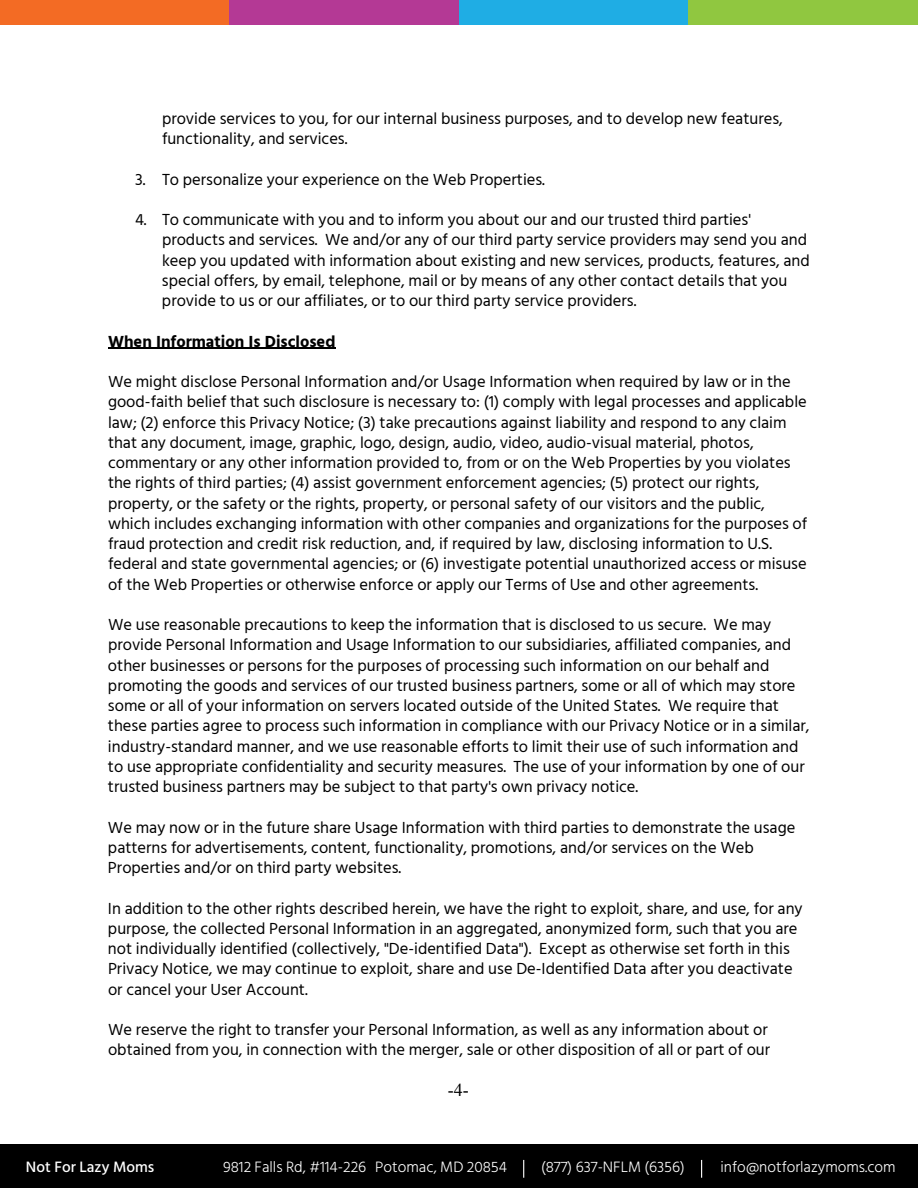
<style>
.page{position:relative;width:918px;height:1188px;background:#fff}
.page>*{position:absolute;margin:0;border:0;box-sizing:border-box;transform-origin:0 0}
.t1{font:18px "Times New Roman";color:#000}
.t2{font:16.5px/20.2px "Hind Siliguri";color:#000}
.t3{font:700 16.5px "Hind Siliguri";color:#000}
.t4{font:300 15.45px "Hind Siliguri";color:#fff}
.t5{font:500 15.45px "Hind Siliguri";color:#fff}
</style>
<div class="page">
<hr style="left:108px;top:348px;width:227px;height:1px;background:#000">
<div style="left:0;top:1145px;width:918px;height:43px;background:#000"></div>
<svg style="left:701px;top:1160px;width:1px;height:18px"></svg>
<svg style="left:523px;top:1160px;width:1px;height:18px"></svg>
<div style="left:0;top:1px;width:230px;height:24px;background:#f36b24"></div>
<div style="left:230px;top:1px;width:229px;height:24px;background:#b43995"></div>
<div style="left:459px;top:1px;width:229px;height:24px;background:#1fade4"></div>
<div style="left:688px;top:1px;width:230px;height:24px;background:#90c740"></div>
<p class="t2" style="left:162px;top:109px;width:622px">provide services to you, for our internal business purposes, and to develop new features, functionality, and services.</p>
<p class="t2" style="left:135px;top:170px;width:412px">3. To personalize your experience on the Web Properties.</p>
<p class="t2" style="left:162px;top:210px;width:649px;text-indent:-27px">4. To communicate with you and to inform you about our and our trusted third parties' products and services. We and/or any of our third party service providers may send you and keep you updated with information about existing and new services, products, features, and special offers, by email, telephone, mail or by means of any other contact details that you provide to us or our affiliates, or to our third party service providers.</p>
<p class="t3" style="left:108px;top:328px;width:229px">When Information Is Disclosed</p>
<p class="t2" style="left:108px;top:372px;width:701px">We might disclose Personal Information and/or Usage Information when required by law or in the good-faith belief that such disclosure is necessary to: (1) comply with legal processes and applicable law; (2) enforce this Privacy Notice; (3) take precautions against liability and respond to any claim that any document, image, graphic, logo, design, audio, video, audio-visual material, photos, commentary or any other information provided to, from or on the Web Properties by you violates the rights of third parties; (4) assist government enforcement agencies; (5) protect our rights, property, or the safety or the rights, property, or personal safety of our visitors and the public, which includes exchanging information with other companies and organizations for the purposes of fraud protection and credit risk reduction, and, if required by law, disclosing information to U.S. federal and state governmental agencies; or (6) investigate potential unauthorized access or misuse of the Web Properties or otherwise enforce or apply our Terms of Use and other agreements.</p>
<p class="t2" style="left:108px;top:615px;width:703px">We use reasonable precautions to keep the information that is disclosed to us secure. We may provide Personal Information and Usage Information to our subsidiaries, affiliated companies, and other businesses or persons for the purposes of processing such information on our behalf and promoting the goods and services of our trusted business partners, some or all of which may store some or all of your information on servers located outside of the United States. We require that these parties agree to process such information in compliance with our Privacy Notice or in a similar, industry-standard manner, and we use reasonable efforts to limit their use of such information and to use appropriate confidentiality and security measures. The use of your information by one of our trusted business partners may be subject to that party's own privacy notice.</p>
<p class="t2" style="left:108px;top:818px;width:689px">We may now or in the future share Usage Information with third parties to demonstrate the usage patterns for advertisements, content, functionality, promotions, and/or services on the Web<br>Properties and/or on third party websites.</p>
<p class="t2" style="left:108px;top:899px;width:696px">In addition to the other rights described herein, we have the right to exploit, share, and use, for any purpose, the collected Personal Information in an aggregated, anonymized form, such that you are not individually identified (collectively, "De-identified Data"). Except as otherwise set forth in this Privacy Notice, we may continue to exploit, share and use De-Identified Data after you deactivate or cancel your User Account.</p>
<p class="t2" style="left:108px;top:1020px;width:664px">We reserve the right to transfer your Personal Information, as well as any information about or obtained from you, in connection with the merger, sale or other disposition of all or part of our</p>
<p class="t1" style="left:448px;top:1078px;width:22px">-4-</p>
<p class="t5" style="left:26px;top:1156px;width:130px">Not For Lazy Moms</p>
<p class="t4" style="left:223px;top:1158px;width:286px">9812 Falls Rd, #114-226 Potomac, MD 20854</p>
<p class="t4" style="left:541px;top:1158px;width:145px">(877) 637-NFLM (6356)</p>
<p class="t4" style="left:720px;top:1158px;width:177px">info@notforlazymoms.com</p>
</div>
